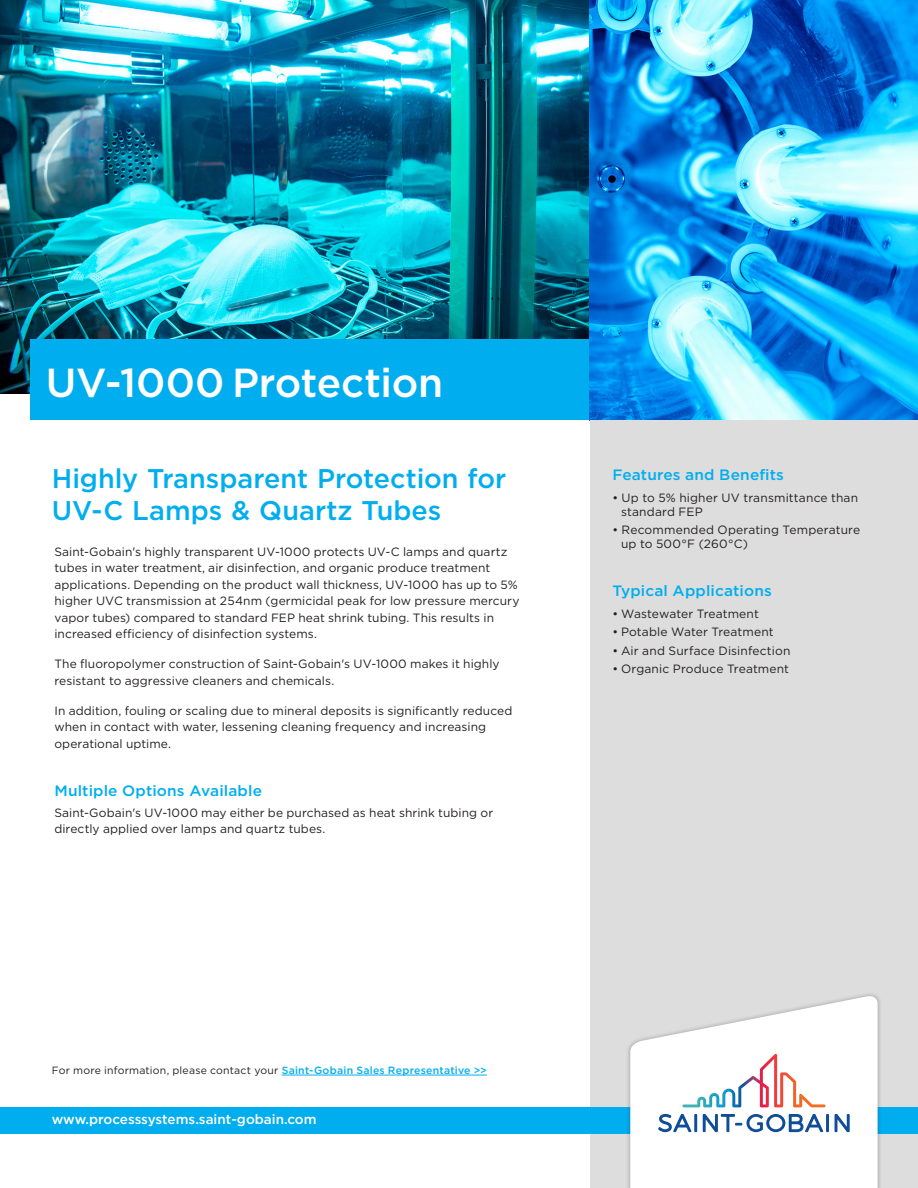
<style>
.page{position:relative;width:918px;height:1188px;background:#fff}
.page>*{position:absolute;margin:0;border:0;box-sizing:border-box;transform-origin:0 0}
.box___Product_name{font:500 40.5px "Gotham";letter-spacing:-.005em;color:#fff}
.Heading{font:500 27px/31.5px "Gotham";color:#00aeef}
.F_B_heads{font:500 15px "Gotham";letter-spacing:.01em;color:#00aeef}
.copy_with_space_afte{font:500 15px "Gotham";letter-spacing:.01em;color:#00aeef}
.chart_-_head{font:500 13.5px "Gotham";color:#fff}
.copy_with_space_afte-2{font:12px/16.5px "Gotham";letter-spacing:.005em;color:#231f20}
.F_B_Bullets{font:12px/13.8px "Gotham";letter-spacing:.015em;color:#231f20}
.chart_-_note{font:10.5px "Gotham";letter-spacing:.02em;color:#231f20}
.s1{font-weight:500;color:#00aeef}
</style>
<div class="page">
<hr style="left:282px;top:1075px;width:205px;height:1px;background:#00aeef">
<img style="left:0;top:0;width:590px;height:394px">
<div style="left:31px;top:339px;width:559px;height:81px;background:#00aeef"></div>
<img style="left:590px;top:0;width:328px;height:420px">
<div style="left:591px;top:420px;width:327px;height:768px;background:#ddddde"></div>
<div style="left:0;top:1107px;width:918px;height:27px;background:#00aeef"></div>
<div style="left:626px;top:992px;width:256px;height:196px;background:#231f20;opacity:.3"></div>
<svg style="left:630px;top:996px;width:248px;height:192px;fill:#fff"></svg>
<svg style="left:658px;top:1114px;width:33px;height:18px"></svg>
<hr style="left:694px;top:1114px;width:3px;height:18px;background:#0f4d96">
<svg style="left:703px;top:1114px;width:120px;height:18px"></svg>
<hr style="left:826px;top:1114px;width:3px;height:18px;background:#0f4d96">
<svg style="left:835px;top:1114px;width:15px;height:18px"></svg>
<svg style="left:682px;top:1054px;width:144px;height:53px"></svg>
<p class="box___Product_name" style="left:46px;top:357px;width:399px">UV-1000 Protection</p>
<p class="Heading" style="left:52px;top:463px;width:456px">Highly Transparent Protection for<br>UV-C Lamps &amp; Quartz Tubes</p>
<p class="F_B_heads" style="left:612px;top:465px;width:173px">Features and Benefits</p>
<p class="F_B_Bullets" style="left:621px;top:490px;width:239px;text-indent:-9px">• Up to 5% higher UV transmittance than standard FEP</p>
<p class="F_B_Bullets" style="left:621px;top:523px;width:241px;text-indent:-9px">• Recommended Operating Temperature up to 500°F (260°C)</p>
<p class="F_B_heads" style="left:612px;top:581px;width:161px">Typical Applications</p>
<p class="copy_with_space_afte-2" style="left:612px;top:605px;width:148px">• Wastewater Treatment</p>
<p class="copy_with_space_afte-2" style="left:612px;top:623px;width:163px">• Potable Water Treatment</p>
<p class="copy_with_space_afte-2" style="left:612px;top:642px;width:180px">• Air and Surface Disinfection</p>
<p class="copy_with_space_afte-2" style="left:612px;top:660px;width:178px">• Organic Produce Treatment</p>
<p class="copy_with_space_afte-2" style="left:54px;top:543px;width:467px">Saint-Gobain's highly transparent UV-1000 protects UV-C lamps and quartz tubes in water treatment, air disinfection, and organic produce treatment applications. Depending on the product wall thickness, UV-1000 has up to 5% higher UVC transmission at 254nm (germicidal peak for low pressure mercury vapor tubes) compared to standard FEP heat shrink tubing. This results in increased efficiency of disinfection systems.</p>
<p class="copy_with_space_afte-2" style="left:54px;top:655px;width:447px">The fluoropolymer construction of Saint-Gobain's UV-1000 makes it highly resistant to aggressive cleaners and chemicals.</p>
<p class="copy_with_space_afte-2" style="left:54px;top:702px;width:459px">In addition, fouling or scaling due to mineral deposits is significantly reduced when in contact with water, lessening cleaning frequency and increasing operational uptime.</p>
<p class="copy_with_space_afte" style="left:54px;top:780px;width:209px">Multiple Options Available</p>
<p class="copy_with_space_afte-2" style="left:54px;top:805px;width:440px;line-height:15.8px">Saint-Gobain's UV-1000 may either be purchased as heat shrink tubing or directly applied over lamps and quartz tubes.</p>
<p class="chart_-_note" style="left:52px;top:1064px;width:437px">For more information, please contact your <span class="s1">Saint-Gobain Sales Representative &gt;&gt;</span></p>
<p class="chart_-_head" style="left:52px;top:1110px;width:266px">www.processsystems.saint-gobain.com</p>
</div>
